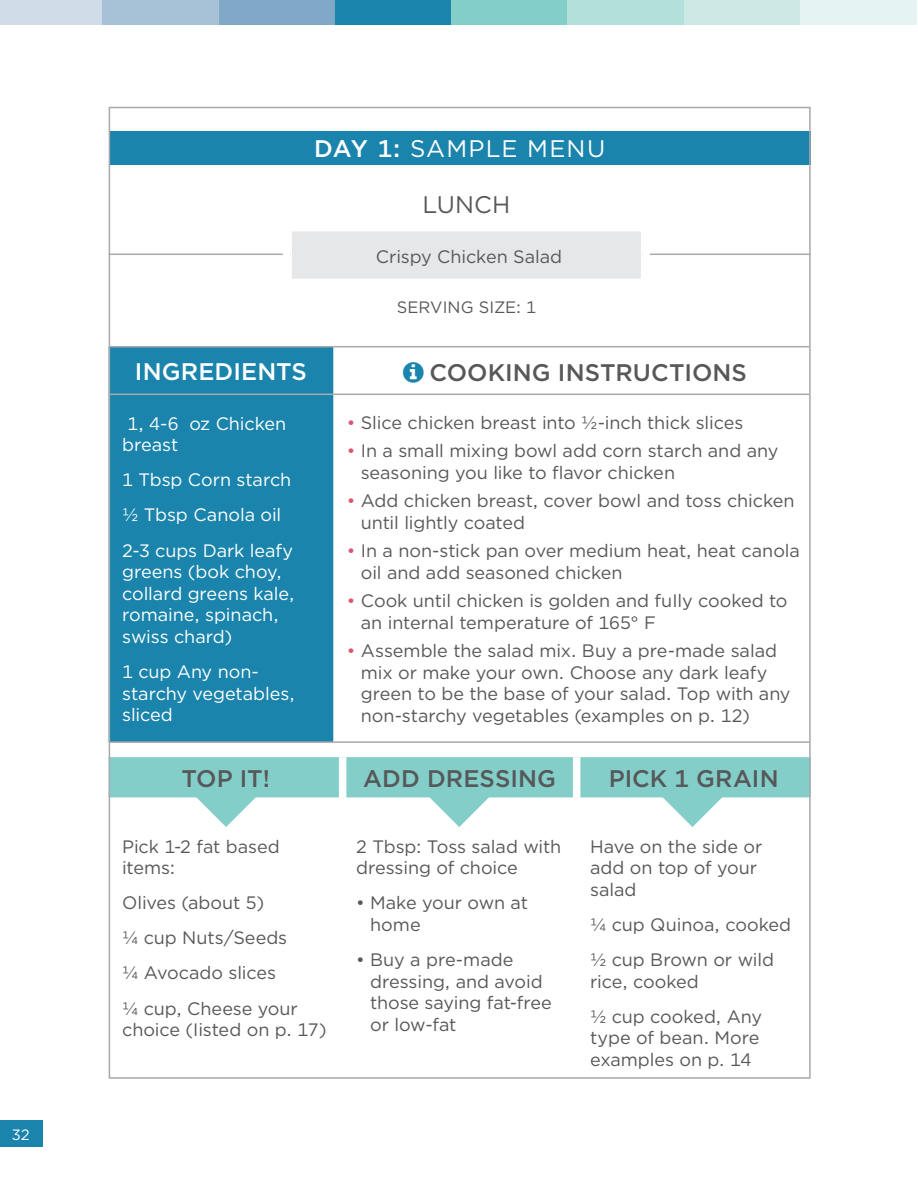
<style>
.page{position:relative;width:918px;height:1188px;background:#fff}
.page>*{position:absolute;margin:0;border:0;box-sizing:border-box;transform-origin:0 0}
.t1{font:500 24px "Gotham";letter-spacing:.005em;color:#57585a}
.t2{font:24px "Gotham";letter-spacing:.045em;color:#fff}
.t3{font:500 24px "Gotham";letter-spacing:.005em;color:#fff}
.t4{font:24px "Gotham";letter-spacing:.005em;color:#57585a}
.t5{font:18px/21.6px "Gotham";letter-spacing:-.005em;color:#57585a}
.t6{font:18px/21.6px "Gotham";letter-spacing:-.005em;color:#fff}
.t7{font:16.5px "Gotham";color:#57585a}
.t8{font:15px "Gotham";color:#fff}
.s1{font-weight:500}
.s2{color:#d85870}
</style>
<div class="page">
<div style="left:0;top:0;width:103px;height:26px;background:#d0dde8"></div>
<div style="left:103px;top:0;width:116px;height:26px;background:#a7c1d7"></div>
<div style="left:219px;top:0;width:116px;height:26px;background:#7fa9c6"></div>
<div style="left:335px;top:0;width:117px;height:26px;background:#1a84ac"></div>
<div style="left:452px;top:0;width:116px;height:26px;background:#83cec8"></div>
<div style="left:568px;top:0;width:116px;height:26px;background:#b4e0dc"></div>
<div style="left:684px;top:0;width:116px;height:26px;background:#cce9e6"></div>
<div style="left:800px;top:0;width:116px;height:26px;background:#e5f4f2"></div>
<div style="left:0;top:1120px;width:43px;height:28px;background:#1a84ac"></div>
<hr style="left:109px;top:254px;width:702px;height:1px;background:#a8a9ad">
<div style="left:109px;top:131px;width:702px;height:34px;background:#1a84ac"></div>
<div style="left:112px;top:347px;width:221px;height:394px;background:#1a84ac"></div>
<hr style="left:109px;top:346px;width:224px;height:1px;background:#a8a9ad">
<hr style="left:333px;top:346px;width:476px;height:1px;background:#a8a9ad">
<hr style="left:109px;top:394px;width:224px;height:1px;background:#a8a9ad">
<hr style="left:333px;top:394px;width:476px;height:1px;background:#a8a9ad">
<hr style="left:109px;top:741px;width:224px;height:2px;background:#a8a9ad">
<hr style="left:333px;top:741px;width:476px;height:2px;background:#a8a9ad">
<svg style="left:279px;top:231px;width:375px;height:48px;background:#e8e8ea"></svg>
<svg style="left:109px;top:757px;width:702px;height:70px"></svg>
<p class="t8" style="left:12px;top:1125px;width:19px">32</p>
<h1 class="t2" style="left:314px;top:133px;width:293px"><span class="s1">DAY 1:</span> SAMPLE MENU</h1>
<h1 class="t4" style="left:423px;top:189px;width:89px">LUNCH</h1>
<p class="t5" style="left:376px;top:245px;width:188px">Crispy Chicken Salad</p>
<p class="t7" style="left:397px;top:297px;width:141px">SERVING SIZE: 1</p>
<h1 class="t3" style="left:135px;top:356px;width:173px">INGREDIENTS</h1>
<h1 class="t1" style="left:430px;top:357px;width:319px">COOKING INSTRUCTIONS</h1>
<p class="t6" style="left:122px;top:412px;width:166px">1, 4-6 oz Chicken breast</p>
<p class="t6" style="left:122px;top:462px;width:173px;line-height:35.1px">1 Tbsp Corn starch ½ Tbsp Canola oil<br>2-3 cups Dark leafy</p>
<p class="t6" style="left:122px;top:561px;width:174px">greens (bok choy, collard greens kale, romaine, spinach, swiss chard)</p>
<p class="t6" style="left:122px;top:660px;width:174px">1 cup Any non&shy;starchy vegetables, sliced</p>
<p class="t5" style="left:347px;top:411px;width:398px"><span class="s2">•</span> Slice chicken breast into ½-inch thick slices</p>
<p class="t5" style="left:361px;top:440px;width:419px;text-indent:-14px"><span class="s2">•</span> In a small mixing bowl add corn starch and any seasoning you like to flavor chicken</p>
<p class="t5" style="left:361px;top:490px;width:435px;text-indent:-14px"><span class="s2">•</span> Add chicken breast, cover bowl and toss chicken until lightly coated</p>
<p class="t5" style="left:361px;top:540px;width:441px;text-indent:-14px"><span class="s2">•</span> In a non-stick pan over medium heat, heat canola oil and add seasoned chicken</p>
<p class="t5" style="left:361px;top:590px;width:428px;text-indent:-14px"><span class="s2">•</span> Cook until chicken is golden and fuIly cooked to an internal temperature of 165° F</p>
<p class="t5" style="left:361px;top:640px;width:431px;text-indent:-14px"><span class="s2">•</span> Assemble the salad mix. Buy a pre-made salad mix or make your own. Choose any dark leafy green to be the base of your salad. Top with any non-starchy vegetables (examples on p. 12)</p>
<h1 class="t1" style="left:181px;top:763px;width:90px">TOP IT!</h1>
<h1 class="t1" style="left:363px;top:763px;width:194px">ADD DRESSING</h1>
<h1 class="t1" style="left:609px;top:763px;width:171px">PICK 1 GRAIN</h1>
<p class="t5" style="left:122px;top:835px;width:159px">Pick 1-2 fat based items:</p>
<p class="t5" style="left:122px;top:885px;width:177px;line-height:35.1px">Olives (about 5)<br>¼ cup Nuts/Seeds ¼ Avocado slices<br>¼ cup, Cheese your</p>
<p class="t5" style="left:122px;top:1019px;width:206px">choice (Iisted on p. 17)</p>
<p class="t5" style="left:356px;top:835px;width:207px">2 Tbsp: Toss salad with dressing of choice</p>
<p class="t5" style="left:370px;top:892px;width:159px;text-indent:-14px">• Make your own at home</p>
<p class="t5" style="left:370px;top:948px;width:183px;text-indent:-14px">• Buy a pre-made dressing, and avoid those saying fat-free or low-fat</p>
<p class="t5" style="left:590px;top:835px;width:174px">Have on the side or add on top of your salad</p>
<p class="t5" style="left:590px;top:907px;width:202px;line-height:35.1px">¼ cup Quinoa, cooked ½ cup Brown or wild</p>
<p class="t5" style="left:590px;top:963px;width:173px;line-height:35.1px">rice, cooked<br>½ cup cooked, Any</p>
<p class="t5" style="left:590px;top:1027px;width:171px">type of bean. More examples on p. 14</p>
</div>
